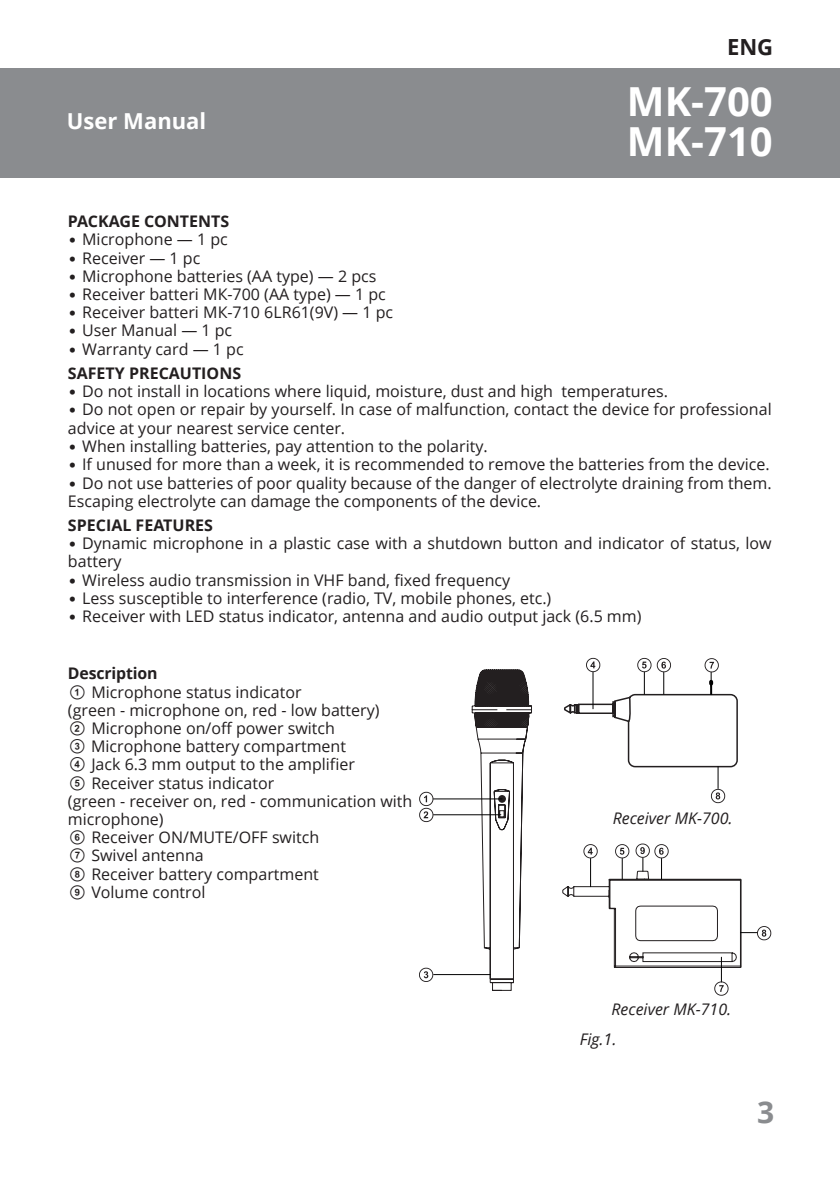
<style>
.page{position:relative;width:840px;height:1191px;background:#fff}
.page>*{position:absolute;margin:0;border:0;box-sizing:border-box;transform-origin:0 0}
.t1{font:700 40px/40px "Open Sans";color:#fff}
.t2{font:700 30px "Open Sans";color:#8a8c8f}
.t3{font:700 22.2px "Open Sans";color:#231f20}
.t4{font:700 22px "Open Sans";color:#fff}
.t5{font:16px/18.2px "Open Sans";color:#231f20}
.t6{font:700 16px/24px "Open Sans";color:#231f20}
.t7{font:italic 16px "Open Sans";color:#231f20}
.s1{font-family:"Pragmatica";font-weight:700;font-size:14px}
.s2{font-family:"Pragmatica";font-size:14px}
.s3{font-weight:400}
.s4{font-weight:700}
.s5{font-family:"SVEN"}
</style>
<div class="page">
<div style="left:0;top:68px;width:839px;height:109px;background:#8a8c8f"></div>
<svg style="left:564px;top:658px;width:174px;height:145px"></svg>
<svg style="left:471px;top:669px;width:61px;height:322px"></svg>
<hr style="left:433px;top:798px;width:68px;height:1px;background:#000">
<hr style="left:433px;top:814px;width:67px;height:1px;background:#000">
<svg style="left:419px;top:792px;width:14px;height:30px"></svg>
<hr style="left:433px;top:974px;width:57px;height:1px;background:#000">
<svg style="left:419px;top:967px;width:14px;height:15px"></svg>
<svg style="left:562px;top:843px;width:208px;height:152px"></svg>
<h3 class="t4" style="left:67px;top:105px;width:141px">User Manual</h3>
<h3 class="t3" style="left:726px;top:32px;width:48px">ENG</h3>
<h1 class="t1" style="left:626px;top:81px;width:147px">MK-700<br>MK-710</h1>
<p class="t6" style="left:68px;top:209px;width:163px">PACKAGE CONTENTS</p>
<p class="t5" style="left:68px;top:230px;width:161px"><span class="s1">•</span> Microphone — 1 pc</p>
<p class="t5" style="left:68px;top:248px;width:134px"><span class="s1">•</span> Receiver — 1 pc</p>
<p class="t5" style="left:68px;top:266px;width:310px"><span class="s1">•</span> Microphone batteries (AA type) — 2 pcs</p>
<p class="t5" style="left:68px;top:285px;width:319px"><span class="s1">•</span> Receiver batteri МК-700 (AA type) — 1 pc</p>
<p class="t5" style="left:68px;top:303px;width:326px"><span class="s1">•</span> Receiver batteri МК-710 6LR61(9V) — 1 pc</p>
<p class="t5" style="left:68px;top:321px;width:166px"><span class="s1">•</span> User Manual — 1 pc</p>
<p class="t6" style="left:68px;top:336px;width:177px"><span class="s2">•</span> <span class="s3">Warranty card — 1 pc<br></span>SAFETY PRECAUTIONS</p>
<p class="t5" style="left:68px;top:381px;width:601px"><span class="s1">•</span> Do not install in locations where liquid, moisture, dust and high temperatures.</p>
<p class="t5" style="left:68px;top:399px;width:704px;line-height:19px"><span class="s1">•</span> Do not open or repair by yourself. In case of malfunction, contact the device for professional advice at your nearest service center.</p>
<p class="t5" style="left:68px;top:437px;width:421px"><span class="s1">•</span> When installing batteries, pay attention to the polarity.</p>
<p class="t5" style="left:68px;top:455px;width:702px"><span class="s1">•</span> If unused for more than a week, it is recommended to remove the batteries from the device.</p>
<p class="t5" style="left:68px;top:473px;width:704px"><span class="s1">•</span> Do not use batteries of poor quality because of the danger of electrolyte draining from them.<br>Escaping electrolyte can damage the components of the device.</p>
<p class="t6" style="left:68px;top:512px;width:146px">SPECIAL FEATURES</p>
<p class="t5" style="left:68px;top:534px;width:704px"><span class="s1">•</span> Dynamic microphone in a plastic case with a shutdown button and indicator of status, low battery</p>
<p class="t5" style="left:68px;top:570px;width:443px"><span class="s1">•</span> Wireless audio transmission in VHF band, fixed frequency</p>
<p class="t5" style="left:68px;top:588px;width:484px"><span class="s1">•</span> Less susceptible to interference (radio, TV, mobile phones, etc.)</p>
<p class="t5" style="left:68px;top:606px;width:574px"><span class="s1">•</span> Receiver with LED status indicator, antenna and audio output jack (6.5 mm)</p>
<p class="t5" style="left:68px;top:664px;width:346px"><span class="s4">Description<br></span><span class="s5">A</span> Microphone status indicator<br>(green - microphone on, red - low battery)<br><span class="s5">B</span> Microphone on/off power switch<br><span class="s5">C</span> Microphone battery compartment<br><span class="s5">D</span> Jack 6.3 mm output to the amplifier<br><span class="s5">E</span> Receiver status indicator<br>(green - receiver on, red - communication with microphone)<br><span class="s5">F</span> Receiver ON/MUTE/OFF switch<br><span class="s5">G</span> Swivel antenna<br><span class="s5">H</span> Receiver battery compartment<br><span class="s5">I</span> Volume control</p>
<p class="t7" style="left:612px;top:807px;width:121px">Receiver MK-700.</p>
<p class="t7" style="left:611px;top:998px;width:121px">Receiver MK-710.</p>
<p class="t7" style="left:579px;top:1027px;width:38px">Fig.1.</p>
<h2 class="t2" style="left:756px;top:1090px;width:19px">3</h2>
</div>
